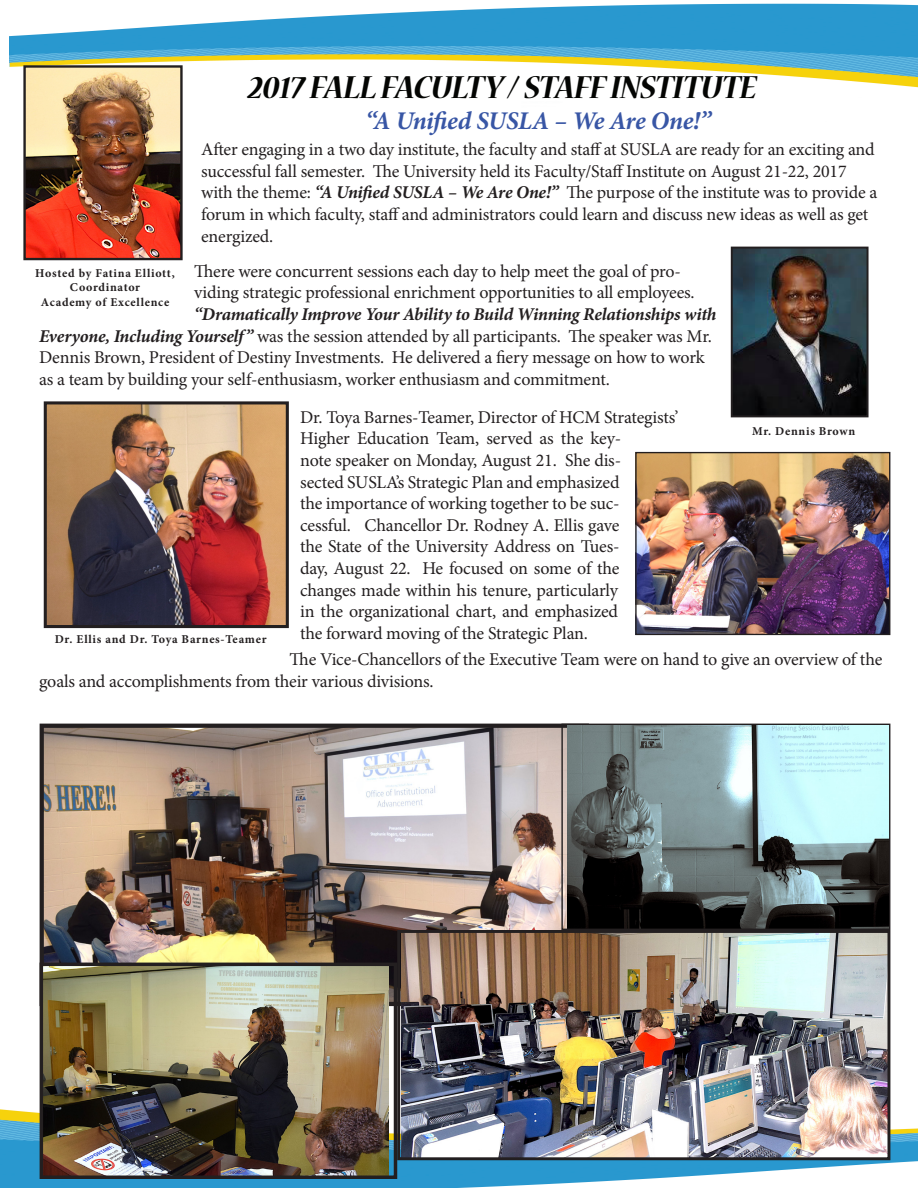
<style>
.page{position:relative;width:918px;height:1188px;background:#fff}
.page>*{position:absolute;margin:0;border:0;box-sizing:border-box;transform-origin:0 0}
.t1{font:italic 700 36px "Nueva Std";letter-spacing:-.01em;color:#040503}
.t2{font:italic 700 25.5px "Minion Pro";letter-spacing:-.015em;color:#3856a5}
.t3{font:18px/21.6px "Minion Pro";letter-spacing:-.015em;color:#231f20}
.t4{font:italic 700 18px "Minion Pro";letter-spacing:-.015em;color:#231f20}
.t5{font:700 12px "Minion Pro";letter-spacing:.06em;color:#231f20}
.s1{font-weight:700;font-style:italic}
</style>
<div class="page">
<img style="left:45px;top:729px;width:523px;height:272px">
<div style="left:40px;top:724px;width:549px;height:282px;border:4px solid #231f20"></div>
<img style="left:9px;top:3px;width:909px;height:85px">
<img style="left:0;top:1071px;width:918px;height:117px">
<img style="left:734px;top:250px;width:132px;height:164px">
<div style="left:731px;top:247px;width:138px;height:170px;border:2px solid #231f20"></div>
<img style="left:48px;top:405px;width:237px;height:219px">
<div style="left:44px;top:401px;width:245px;height:227px;border:3px solid #231f20"></div>
<img style="left:568px;top:726px;width:320px;height:202px">
<div style="left:561px;top:724px;width:329px;height:206px;border:1px solid #231f20"></div>
<img style="left:637px;top:454px;width:251px;height:179px">
<div style="left:635px;top:452px;width:255px;height:183px;border:1px solid #231f20"></div>
<img style="left:44px;top:967px;width:345px;height:208px">
<div style="left:40px;top:963px;width:357px;height:216px;border:3px solid #231f20"></div>
<img style="left:26px;top:68px;width:154px;height:189px">
<div style="left:23px;top:65px;width:160px;height:195px;border:2px solid #231f20"></div>
<img style="left:401px;top:934px;width:485px;height:222px">
<div style="left:397px;top:930px;width:493px;height:230px;border:3px solid #231f20"></div>
<p class="t1" style="left:248px;top:70px;width:510px">2017 FALL FACULTY / STAFF INSTITUTE</p>
<p class="t2" style="left:365px;top:102px;width:347px">“A Unified SUSLA – We Are One!”</p>
<p class="t3" style="left:201px;top:139px;width:678px">After engaging in a two day institute, the faculty and staff at SUSLA are ready for an exciting and successful fall semester. The University held its Faculty/Staff Institute on August 21-22, 2017 with the theme: <span class="s1">“A Unified SUSLA – We Are One!”</span> The purpose of the institute was to provide a forum in which faculty, staff and administrators could learn and discuss new ideas as well as get energized.</p>
<p class="t3" style="left:194px;top:260px;width:488px">There were concurrent sessions each day to help meet the goal of pro-</p>
<p class="t3" style="left:194px;top:282px;width:502px">viding strategic professional enrichment opportunities to all employees.</p>
<p class="t4" style="left:194px;top:301px;width:524px">“Dramatically Improve Your Ability to Build Winning Relationships with</p>
<p class="t3" style="left:39px;top:325px;width:674px"><span class="s1">Everyone, Including Yourself”</span> was the session attended by all participants. The speaker was Mr.</p>
<p class="t3" style="left:39px;top:347px;width:667px">Dennis Brown, President of Destiny Investments. He delivered a fiery message on how to work</p>
<p class="t3" style="left:39px;top:368px;width:572px">as a team by building your self-enthusiasm, worker enthusiasm and commitment.</p>
<p class="t3" style="left:300px;top:406px;width:380px">Dr. Toya Barnes-Teamer, Director of HCM Strategists’</p>
<p class="t3" style="left:300px;top:428px;width:323px">Higher Education Team, served as the key&shy;note speaker on Monday, August 21. She dis&shy;sected SUSLA’s Strategic Plan and emphasized the importance of working together to be suc&shy;cessful. Chancellor Dr. Rodney A. Ellis gave the State of the University Address on Tues&shy;day, August 22. He focused on some of the changes made within his tenure, particularly in the organizational chart, and emphasized the forward moving of the Strategic Plan.</p>
<p class="t3" style="left:39px;top:649px;width:845px;text-indent:251px">The Vice-Chancellors of the Executive Team were on hand to give an overview of the goals and accomplishments from their various divisions.</p>
<p class="t5" style="left:35px;top:265px;width:141px">Hosted by Fatina Elliott,</p>
<p class="t5" style="left:70px;top:279px;width:72px">Coordinator</p>
<p class="t5" style="left:41px;top:293px;width:130px">Academy of Excellence</p>
<p class="t5" style="left:752px;top:423px;width:105px">Mr. Dennis Brown</p>
<p class="t5" style="left:55px;top:630px;width:213px">Dr. Ellis and Dr. Toya Barnes-Teamer</p>
</div>
